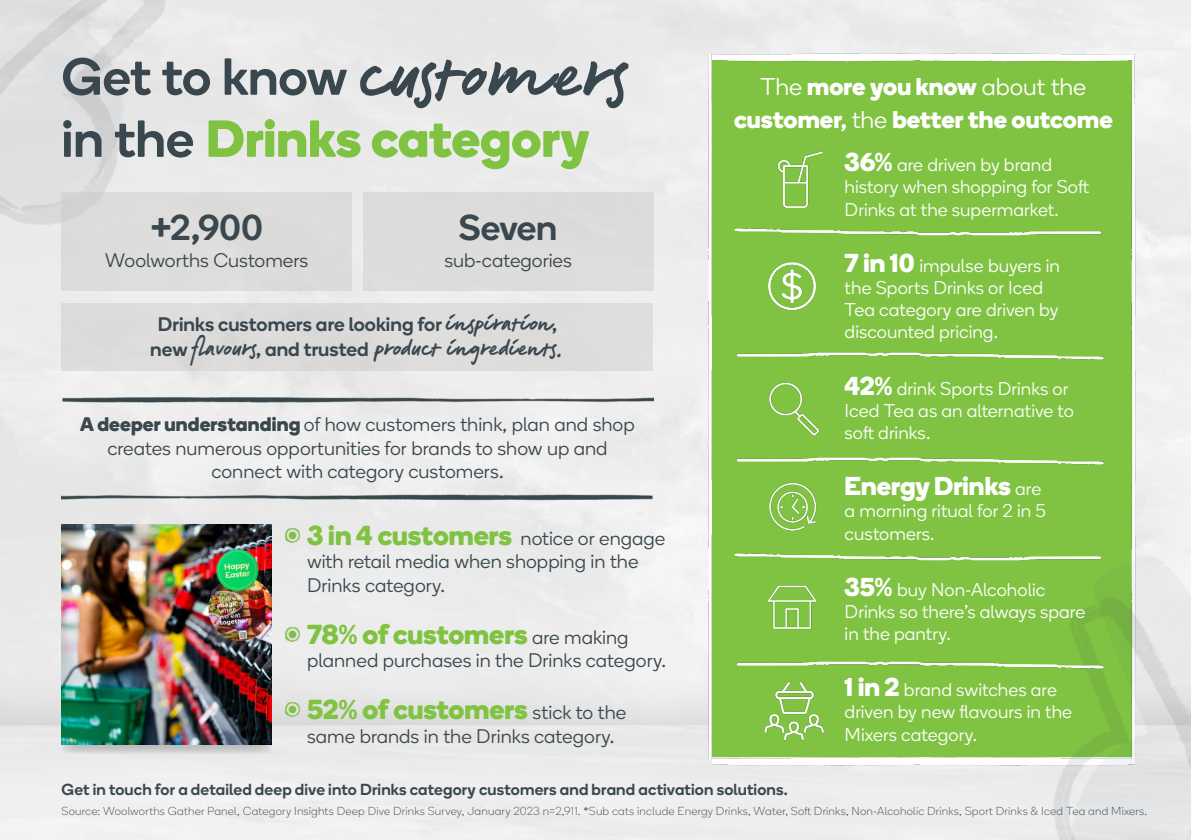
<style>
.page{position:relative;width:1191px;height:840px;background:#fff}
.page>*{position:absolute;margin:0;border:0;box-sizing:border-box;transform-origin:0 0}
.t1{font:500 52px/62px "Fresh Sans";letter-spacing:-.005em;color:#3a474e}
.t2{font:500 35.8px "Fresh Sans";letter-spacing:-.01em;color:#3a474e}
.t3{font:700 27.4px "Fresh Sans";letter-spacing:-.005em;color:#80c342}
.t4{font:700 25.8px "Fresh Sans";color:#fff}
.t5{font:700 24.4px/32.4px "Fresh Sans";letter-spacing:.005em;color:#fff;text-align:center}
.t6{font:23.6px "Fresh Script R";color:#39474f}
.t7{font:19.6px/23.6px "Fresh Sans";color:#3a474e;text-align:center}
.t8{font:500 19.6px "Fresh Sans";letter-spacing:.005em;color:#39474f}
.t9{font:18.4px/22.2px "Fresh Sans";letter-spacing:.005em;color:#fff}
.t10{font:500 16px "Fresh Sans";letter-spacing:.01em;color:#3a474e}
.t11{font:300 11.6px "Fresh Sans";letter-spacing:.02em;color:#3a474e}
.s1{font-family:"Fresh Script R";font-weight:400;font-size:72px}
.s2{font-weight:700;color:#80c342}
.s3{font-family:"Fresh Script R";font-weight:400;font-size:23.6px}
.s4{font-weight:700}
.s5{font-weight:700;font-size:27.4px;color:#80c342}
.s6{font-weight:400;font-size:19.6px;color:#3a474e}
.s7{font-weight:400}
.s8{font-weight:500}
.s9{font-weight:700;font-size:25.8px}
.s10{font-weight:400;font-size:18.4px}
</style>
<div class="page">
<div style="left:0;top:0;width:1191px;height:839px;background:#ececec"></div>
<div style="left:712px;top:56px;width:422px;height:700px;background:#80c342"></div>
<img style="left:718px;top:53px;width:416px;height:9px">
<img style="left:712px;top:756px;width:222px;height:10px">
<img style="left:706px;top:54px;width:12px;height:704px">
<img style="left:1130px;top:55px;width:12px;height:421px">
<img style="left:0;top:0;width:225px;height:317px">
<img style="left:934px;top:476px;width:257px;height:363px">
<img style="left:62px;top:375px;width:591px;height:28px">
<img style="left:62px;top:493px;width:591px;height:21px">
<svg style="left:62px;top:744px;width:210px;height:9px;background:#b9bebe"></svg>
<img style="left:62px;top:524px;width:210px;height:220px">
<img style="left:284px;top:528px;width:17px;height:15px">
<img style="left:285px;top:627px;width:15px;height:15px">
<img style="left:281px;top:701px;width:22px;height:18px">
<div style="left:61px;top:192px;width:290px;height:98px;background:#dcdcdb"></div>
<div style="left:363px;top:192px;width:290px;height:98px;background:#dcdcdb"></div>
<div style="left:62px;top:303px;width:591px;height:68px;background:#dcdcdb"></div>
<img style="left:716px;top:212px;width:386px;height:36px">
<img style="left:716px;top:339px;width:388px;height:36px">
<img style="left:716px;top:648px;width:406px;height:36px">
<img style="left:716px;top:537px;width:406px;height:36px">
<img style="left:716px;top:444px;width:406px;height:36px">
<img style="left:752px;top:246px;width:79px;height:65px">
<img style="left:769px;top:382px;width:51px;height:54px">
<img style="left:777px;top:151px;width:47px;height:57px">
<img style="left:757px;top:674px;width:73px;height:67px">
<img style="left:767px;top:585px;width:50px;height:44px">
<img style="left:765px;top:479px;width:54px;height:52px">
<h1 class="t1" style="left:62px;top:45px;width:568px">Get to know <span class="s1">customers </span>in the <span class="s2">Drinks category</span></h1>
<h2 class="t2" style="left:151px;top:203px;width:114px">+2,900</h2>
<p class="t7" style="left:105px;top:249px;width:205px">Woolworths Customers</p>
<h2 class="t2" style="left:459px;top:203px;width:100px">Seven</h2>
<p class="t7" style="left:444px;top:249px;width:129px">sub-categories</p>
<p class="t8" style="left:158px;top:310px;width:401px">Drinks customers are looking for <span class="s3">inspiration</span>,</p>
<p class="t6" style="left:150px;top:332px;width:416px"><sub>new</sub> flavours<sub>,</sub> <sub>and</sub> <sub>trusted</sub> product ingredients<sub>.</sub></p>
<p class="t7" style="left:80px;top:412px;width:556px"><span class="s4">A deeper understanding</span> of how customers think, plan and shop creates numerous opportunities for brands to show up and connect with category customers.</p>
<p class="t7" style="left:307px;top:526px;width:360px;text-align:left"><span class="s5">3 in 4 customers</span> notice or engage with retail media when shopping in the<br>Drinks category.</p>
<h3 class="t3" style="left:307px;top:614px;width:323px">78% of customers <span class="s6">are making</span></h3>
<p class="t7" style="left:307px;top:649px;width:360px">planned purchases in the Drinks category.</p>
<h3 class="t3" style="left:307px;top:689px;width:321px">52% of customers <span class="s6">stick to the</span></h3>
<p class="t7" style="left:307px;top:724px;width:309px">same brands in the Drinks category.</p>
<h3 class="t5" style="left:734px;top:70px;width:380px"><span class="s7">The</span> more you know <span class="s7">about the </span>customer<span class="s8">,</span> <span class="s7">the</span> better the outcome</h3>
<p class="t9" style="left:844px;top:154px;width:246px"><span class="s9">36%</span> are driven by brand history when shopping for Soft<br>Drinks at the supermarket.</p>
<p class="t9" style="left:844px;top:254px;width:217px"><span class="s9">7 in 10</span> impulse buyers in the Sports Drinks or Iced<br>Tea category are driven by discounted pricing.</p>
<p class="t9" style="left:844px;top:377px;width:231px"><span class="s9">42%</span> drink Sports Drinks or<br>Iced Tea as an alternative to soft drinks.</p>
<h3 class="t4" style="left:844px;top:467px;width:198px">Energy Drinks <span class="s10">are</span></h3>
<p class="t9" style="left:844px;top:500px;width:203px">a morning ritual for 2 in 5 customers.</p>
<p class="t9" style="left:844px;top:578px;width:242px"><span class="s9">35%</span> buy Non-Alcoholic<br>Drinks so there’s always spare in the pantry.</p>
<p class="t9" style="left:844px;top:678px;width:229px"><span class="s9">1 in 2</span> brand switches are driven by new flavours in the<br>Mixers category.</p>
<p class="t10" style="left:62px;top:778px;width:728px">Get in touch for a detailed deep dive into Drinks category customers and brand activation solutions.</p>
<p class="t11" style="left:62px;top:803px;width:1087px">Source: Woolworths Gather Panel, Category Insights Deep Dive Drinks Survey, January 2023 n=2,911. *Sub cats include Energy Drinks, Water, Soft Drinks, Non-Alcoholic Drinks, Sport Drinks &amp; Iced Tea and Mixers.</p>
</div>
